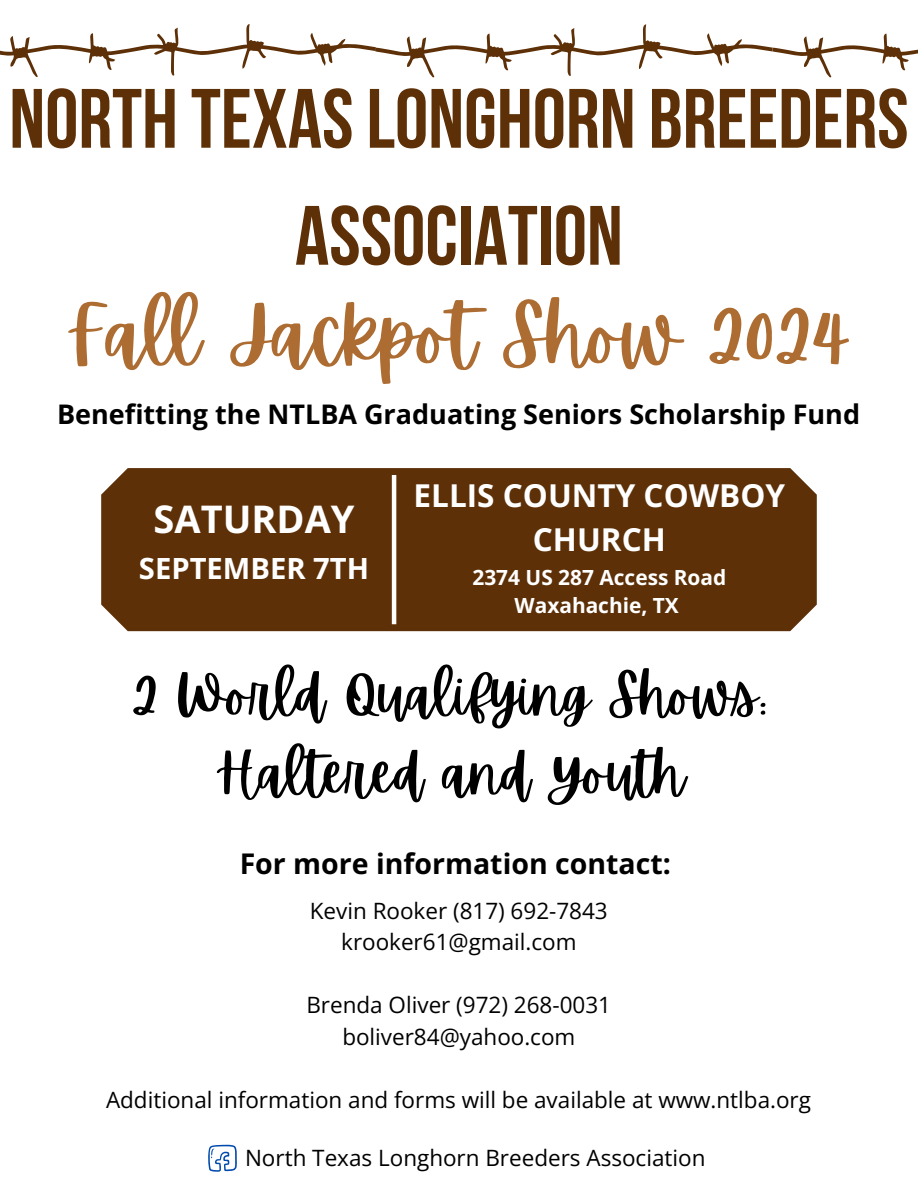
<style>
.page{position:relative;width:918px;height:1188px;background:#fff}
.page>*{position:absolute;margin:0;border:0;box-sizing:border-box;transform-origin:0 0}
.t1{font:700 84px/117px "Bebas Neue";color:#5d3007;text-align:center}
.t2{font:81px "Apricots";color:#ad6c31}
.t3{font:57px/78.8px "Apricots";color:#000;text-align:center}
.t4{font:700 37.95px "Open Sans";color:#fff}
.t5{font:700 31.5px/43.8px "Open Sans";color:#fff;text-align:center}
.t6{font:700 29.25px "Open Sans";color:#fff}
.t7{font:700 28.5px "Open Sans";color:#000}
.t8{font:700 27px "Open Sans";color:#000}
.t9{font:22.5px "Open Sans";color:#000}
.t10{font:700 20.85px/28.2px "Open Sans";color:#fff;text-align:center}
</style>
<div class="page">
<svg style="left:0;top:24px;width:918px;height:53px"></svg>
<div style="left:101px;top:468px;width:716px;height:163px;background:#5d3007"></div>
<hr style="left:392px;top:475px;width:4px;height:149px;background:#fff">
<svg style="left:208px;top:1145px;width:29px;height:27px"></svg>
<p class="t1" style="left:9px;top:68px;width:901px">NORTH TEXASLONGHORN BREEDERS<br>ASSOCIATION</p>
<p class="t2" style="left:68px;top:288px;width:784px">Fall Jackpot Show 2024</p>
<h4 class="t8" style="left:57px;top:395px;width:804px">Benefitting the NTLBA Graduating Seniors Scholarship Fund</h4>
<p class="t4" style="left:154px;top:493px;width:203px">SATURDAY</p>
<h2 class="t6" style="left:139px;top:548px;width:232px">SEPTEMBER 7TH</h2>
<p class="t5" style="left:414px;top:473px;width:373px">ELLIS COUNTY COWBOY<br>CHURCH</p>
<h1 class="t10" style="left:472px;top:563px;width:255px">2374 US 287 Access Road<br>Waxahachie, TX</h1>
<p class="t3" style="left:132px;top:656px;width:638px">2 World Qualifying Shows:<br>Haltered and Youth</p>
<h5 class="t7" style="left:240px;top:843px;width:433px">For more information contact:</h5>
<h5 class="t9" style="left:310px;top:895px;width:300px">Kevin Rooker (817) 692-7843</h5>
<p class="t9" style="left:341px;top:926px;width:237px">krooker61@gmail.com</p>
<h3 class="t9" style="left:306px;top:989px;width:306px">Brenda Oliver (972) 268-0031</h3>
<h6 class="t9" style="left:342px;top:1021px;width:235px">boliver84@yahoo.com</h6>
<p class="t9" style="left:106px;top:1084px;width:706px">Additional information and forms will be available at www.ntlba.org</p>
<p class="t9" style="left:245px;top:1142px;width:462px">North Texas Longhorn Breeders Association</p>
</div>
